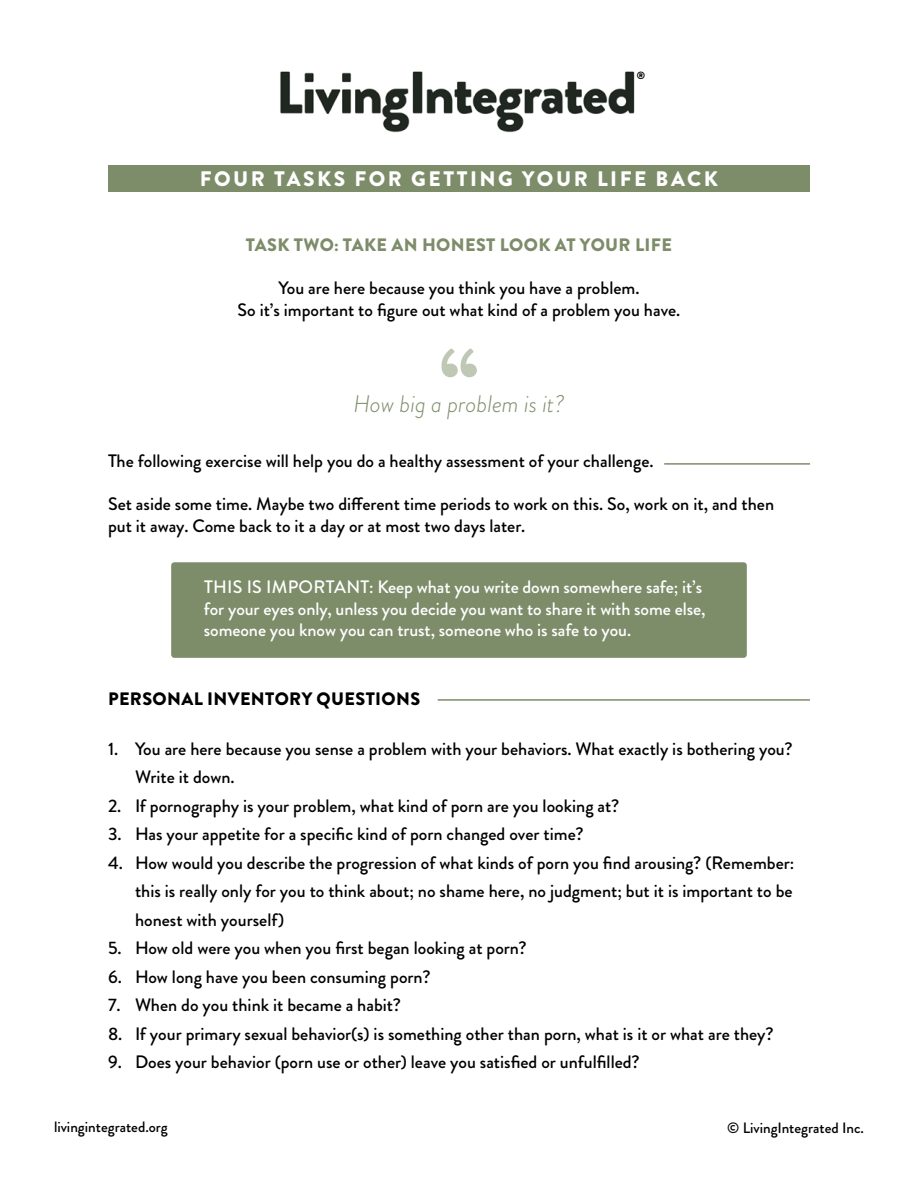
<style>
.page{position:relative;width:918px;height:1188px;background:#fff}
.page>*{position:absolute;margin:0;border:0;box-sizing:border-box;transform-origin:0 0}
.t1{font:900 96px "Brandon Grotesque";color:#bfc7b5}
.t2{font:italic 300 24px "Brandon Grotesque";color:#7d8c69}
.t3{font:900 21px "Brandon Grotesque";letter-spacing:.12em;color:#fff}
.t4{font:500 18px/28.5px "Brandon Grotesque";color:#000}
.t5{font:500 18px/21.6px "Brandon Grotesque";letter-spacing:-.005em;color:#fff}
.t6{font:900 18px "Brandon Grotesque";letter-spacing:.02em;color:#7d8c69}
.t7{font:900 18px "Brandon Grotesque";letter-spacing:.02em;color:#000}
.t8{font:500 15px "Brandon Grotesque";color:#000}
.t9{font:900 10.5px "Brandon Grotesque";color:#000}
</style>
<div class="page">
<div style="left:108px;top:165px;width:702px;height:27px;background:#7d8c69"></div>
<img style="left:280px;top:71px;width:355px;height:62px">
<hr style="left:664px;top:463px;width:146px;height:2px;background:#7d8c69">
<hr style="left:438px;top:699px;width:372px;height:2px;background:#7d8c69">
<div style="left:171px;top:562px;width:576px;height:96px;background:#7d8c69;border-radius:3px"></div>
<p class="t9" style="left:637px;top:68px;width:10px">®</p>
<p class="t3" style="left:200px;top:164px;width:520px">FOUR TASKS FOR GETTING YOUR LIFE BACK</p>
<p class="t6" style="left:246px;top:232px;width:427px">TASK TWO: TAKE AN HONEST LOOK AT YOUR LIFE</p>
<p class="t4" style="left:238px;top:278px;width:444px;line-height:21.6px;text-align:center">You are here because you think you have a problem.<br>So it’s important to figure out what kind of a problem you have.</p>
<h1 class="t1" style="left:440px;top:315px;width:40px">“</h1>
<h2 class="t2" style="left:353px;top:387px;width:213px">How big a problem is it?</h2>
<p class="t4" style="left:108px;top:447px;width:547px">The following exercise will help you do a healthy assessment of your challenge.</p>
<p class="t4" style="left:108px;top:494px;width:668px;line-height:21.6px">Set aside some time. Maybe two different time periods to work on this. So, work on it, and then put it away. Come back to it a day or at most two days later.</p>
<p class="t5" style="left:204px;top:576px;width:503px">THIS IS IMPORTANT: Keep what you write down somewhere safe; it’s for your eyes only, unless you decide you want to share it with some else, someone you know you can trust, someone who is safe to you.</p>
<p class="t7" style="left:108px;top:686px;width:314px">PERSONAL INVENTORY QUESTIONS</p>
<p class="t4" style="left:135px;top:735px;width:659px;text-indent:-27px">1. You are here because you sense a problem with your behaviors. What exactly is bothering you?<br>Write it down.</p>
<p class="t4" style="left:108px;top:792px;width:513px">2. If pornography is your problem, what kind of porn are you looking at?</p>
<p class="t4" style="left:108px;top:820px;width:477px">3. Has your appetite for a specific kind of porn changed over time?</p>
<p class="t4" style="left:135px;top:849px;width:661px;text-align:justify;text-indent:-27px">4. How would you describe the progression of what kinds of porn you find arousing? (Remember: this is really only for you to think about; no shame here, no judgment; but it is important to be honest with yourself)</p>
<p class="t4" style="left:108px;top:934px;width:420px">5. How old were you when you first began looking at porn?</p>
<p class="t4" style="left:108px;top:963px;width:324px">6. How long have you been consuming porn?</p>
<p class="t4" style="left:108px;top:991px;width:295px">7. When do you think it became a habit?</p>
<p class="t4" style="left:108px;top:1020px;width:667px">8. If your primary sexual behavior(s) is something other than porn, what is it or what are they?</p>
<p class="t4" style="left:108px;top:1048px;width:533px">9. Does your behavior (porn use or other) leave you satisfied or unfulfilled?</p>
<p class="t8" style="left:54px;top:1117px;width:115px">livingintegrated.org</p>
<p class="t8" style="left:727px;top:1117px;width:138px">© LivingIntegrated Inc.</p>
</div>
